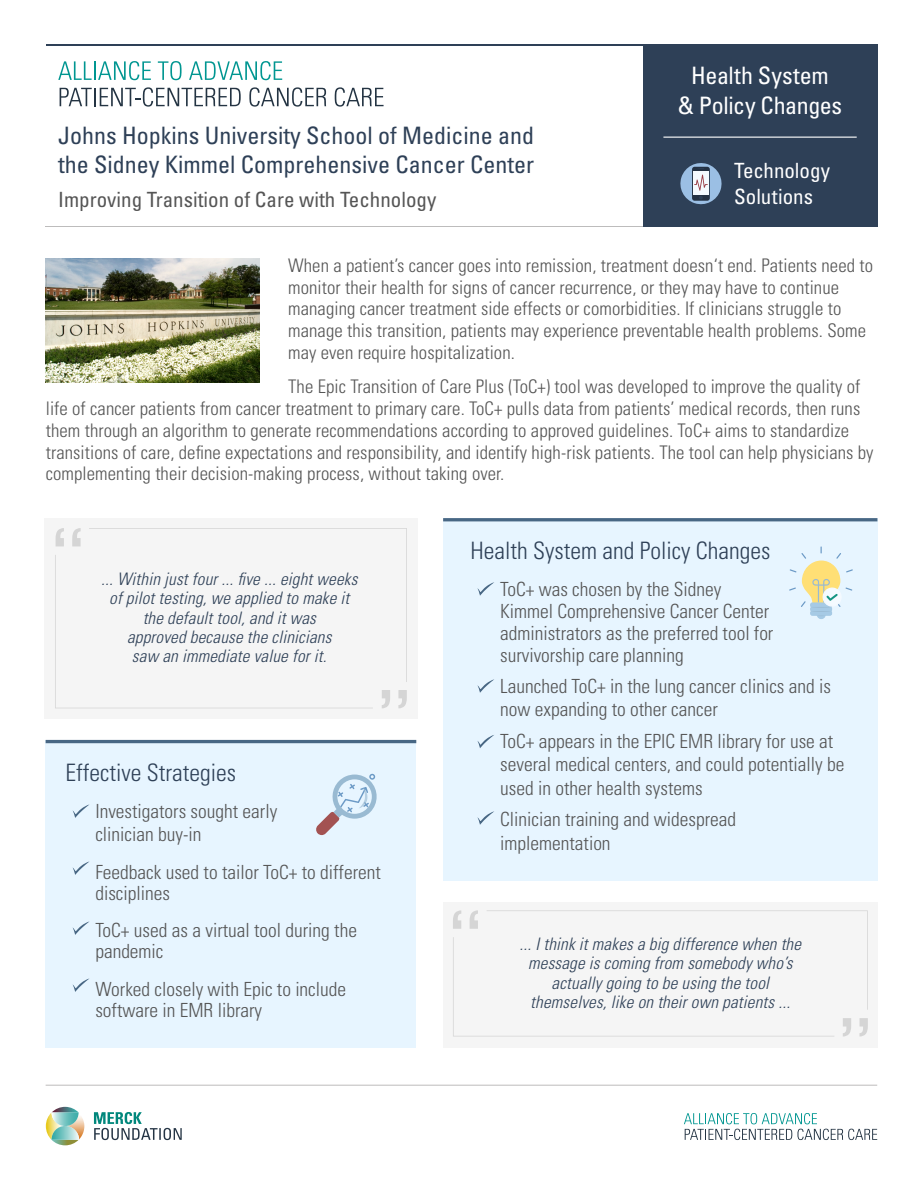
<style>
.page{position:relative;width:918px;height:1188px;background:#fff}
.page>*{position:absolute;margin:0;border:0;box-sizing:border-box;transform-origin:0 0}
.t1{font:condensed 24px/28.8px "Univers LT Std";color:#2e4057}
.t2{font:300 condensed 24px "Univers LT Std";color:#2e4057}
.t3{font:condensed 24px/29.7px "Univers LT Std";letter-spacing:-.015em;color:#fff;text-align:center}
.t4{font:condensed 21px "Univers LT Std";color:#555}
.t5{font:condensed 21px/25.2px "Univers LT Std";color:#fff}
.t6{font:300 condensed 19.5px/23.4px "Univers LT Std";color:#555}
.t7{font:300 condensed 18.75px/21.8px "Univers LT Std";letter-spacing:.005em;color:#555}
.t8{font:italic 300 condensed 17.25px/19.5px "Univers LT Std";letter-spacing:.01em;color:#2e4057;text-align:center}
</style>
<div class="page">
<hr style="left:46px;top:226px;width:827px;height:1px;background:#bdbcbc">
<div style="left:643px;top:44px;width:234px;height:183px;background:#2e4057"></div>
<svg style="left:58px;top:61px;width:93px;height:19px"></svg>
<svg style="left:158px;top:61px;width:24px;height:19px"></svg>
<svg style="left:189px;top:61px;width:93px;height:19px"></svg>
<svg style="left:60px;top:87px;width:181px;height:20px"></svg>
<svg style="left:249px;top:87px;width:77px;height:20px"></svg>
<svg style="left:335px;top:87px;width:49px;height:20px"></svg>
<svg style="left:94px;top:1112px;width:88px;height:28px"></svg>
<svg style="left:46px;top:1107px;width:38px;height:38px"></svg>
<svg style="left:684px;top:1113px;width:193px;height:27px"></svg>
<hr style="left:46px;top:1085px;width:831px;height:1px;background:#bdbcbc">
<hr style="left:46px;top:44px;width:827px;height:2px;background:#2e4057">
<hr style="left:663px;top:137px;width:194px;height:1px;background:#fff">
<svg style="left:680px;top:163px;width:42px;height:42px"></svg>
<img style="left:46px;top:258px;width:213px;height:125px">
<div style="left:443px;top:518px;width:434px;height:362px;background:#e7f5ff"></div>
<svg style="left:789px;top:546px;width:64px;height:73px"></svg>
<svg style="left:477px;top:582px;width:17px;height:14px"></svg>
<svg style="left:477px;top:679px;width:17px;height:14px"></svg>
<svg style="left:477px;top:735px;width:17px;height:13px"></svg>
<svg style="left:477px;top:811px;width:17px;height:14px"></svg>
<svg style="left:443px;top:518px;width:434px;height:3px"></svg>
<div style="left:443px;top:902px;width:434px;height:145px;background:#f5f5f5"></div>
<svg style="left:453px;top:910px;width:415px;height:127px"></svg>
<div style="left:44px;top:518px;width:374px;height:201px;background:#f5f5f5"></div>
<svg style="left:55px;top:555px;width:318px;height:153px"></svg>
<svg style="left:89px;top:528px;width:318px;height:154px"></svg>
<svg style="left:56px;top:528px;width:8px;height:18px"></svg>
<svg style="left:72px;top:528px;width:9px;height:18px"></svg>
<svg style="left:398px;top:690px;width:9px;height:18px"></svg>
<svg style="left:382px;top:690px;width:8px;height:18px"></svg>
<div style="left:46px;top:740px;width:370px;height:307px;background:#e7f5ff"></div>
<svg style="left:46px;top:740px;width:370px;height:3px"></svg>
<svg style="left:73px;top:804px;width:17px;height:14px"></svg>
<svg style="left:73px;top:861px;width:17px;height:14px"></svg>
<svg style="left:73px;top:921px;width:17px;height:14px"></svg>
<svg style="left:73px;top:978px;width:17px;height:14px"></svg>
<svg style="left:316px;top:774px;width:61px;height:61px"></svg>
<p class="t1" style="left:58px;top:120px;width:477px">Johns Hopkins University School of Medicine and the Sidney Kimmel Comprehensive Cancer Center</p>
<p class="t4" style="left:58px;top:186px;width:380px">Improving Transition of Care with Technology</p>
<p class="t3" style="left:678px;top:60px;width:166px">Health System<br>&amp; Policy Changes</p>
<p class="t5" style="left:734px;top:158px;width:98px">Technology<br>Solutions</p>
<p class="t7" style="left:288px;top:254px;width:586px">When a patient’s cancer goes into remission, treatment doesn‘t end. Patients need to monitor their health for signs of cancer recurrence, or they may have to continue managing cancer treatment side effects or comorbidities. If clinicians struggle to manage this transition, patients may experience preventable health problems. Some may even require hospitalization.</p>
<p class="t7" style="left:46px;top:376px;width:829px;text-indent:242px">The Epic Transition of Care Plus (ToC+) tool was developed to improve the quality of life of cancer patients from cancer treatment to primary care. ToC+ pulls data from patients’ medical records, then runs them through an algorithm to generate recommendations according to approved guidelines. ToC+ aims to standardize transitions of care, define expectations and responsibility, and identify high-risk patients. The tool can help physicians by complementing their decision-making process, without taking over.</p>
<p class="t8" style="left:101px;top:569px;width:258px">... Within just four ... five ... eight weeks of pilot testing, we applied to make it the default tool, and it was<br>approved because the clinicians<br>saw an immediate value for it.</p>
<p class="t2" style="left:66px;top:758px;width:172px">Effective Strategies</p>
<p class="t6" style="left:95px;top:799px;width:183px">Investigators sought early clinician buy-in</p>
<p class="t6" style="left:95px;top:861px;width:287px;line-height:21px">Feedback used to tailor ToC+ to different disciplines</p>
<p class="t6" style="left:95px;top:920px;width:263px;line-height:21px">ToC+ used as a virtual tool during the pandemic</p>
<p class="t6" style="left:95px;top:978px;width:252px;line-height:21px">Worked closely with Epic to include software in EMR library</p>
<p class="t2" style="left:471px;top:536px;width:301px">Health System and Policy Changes</p>
<p class="t6" style="left:500px;top:579px;width:275px;line-height:21.8px">ToC+ was chosen by the Sidney Kimmel Comprehensive Cancer Center administrators as the preferred tool for survivorship care planning</p>
<p class="t6" style="left:500px;top:674px;width:332px">Launched ToC+ in the lung cancer clinics and is now expanding to other cancer</p>
<p class="t6" style="left:500px;top:729px;width:346px">ToC+ appears in the EPIC EMR library for use at several medical centers, and could potentially be used in other health systems</p>
<p class="t6" style="left:500px;top:808px;width:238px">Clinician training and widespread implementation</p>
<p class="t8" style="left:519px;top:934px;width:283px">... I think it makes a big difference when the message is coming from somebody who’s actually going to be using the tool themselves, like on their own patients ...</p>
</div>
